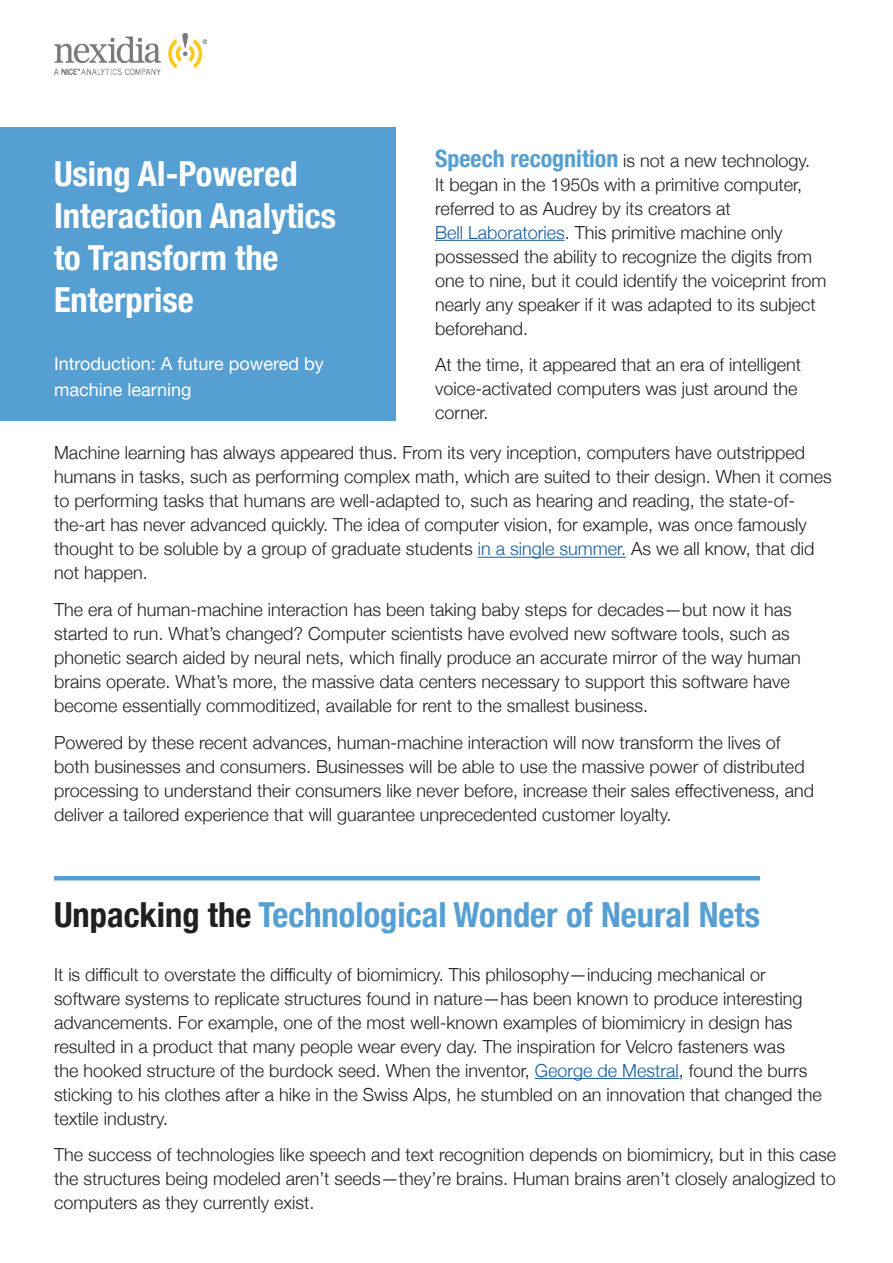
<style>
.page{position:relative;width:893px;height:1263px;background:#fff}
.page>*{position:absolute;margin:0;border:0;box-sizing:border-box;transform-origin:0 0}
.t1{font:700 condensed 34.5px/42px "Helvetica Neue";color:#fff}
.t2{font:700 condensed 34.5px "Helvetica Neue";color:#559fd3}
.t3{font:700 condensed 24px "Helvetica Neue";color:#559fd3}
.t4{font:300 18px/24px "Helvetica Neue";color:#231f20}
.t5{font:18px/25.5px "Helvetica Neue";color:#fff}
.s1{color:#175d9e}
.s2{color:#231f20}
</style>
<div class="page">
<img style="left:54px;top:34px;width:152px;height:40px">
<div style="left:0;top:127px;width:395px;height:294px;background:#559fd3"></div>
<hr style="left:435px;top:240px;width:130px;height:1px;background:#175d9e">
<hr style="left:478px;top:557px;width:148px;height:1px;background:#175d9e">
<hr style="left:535px;top:1078px;width:144px;height:1px;background:#175d9e">
<hr style="left:54px;top:876px;width:706px;height:4px;background:#559fd3">
<h1 class="t1" style="left:54px;top:151px;width:284px">Using AI-Powered<br>Interaction Analytics to Transform the<br>Enterprise</h1>
<p class="t5" style="left:54px;top:352px;width:271px">Introduction A: future powered by machine learning</p>
<h2 class="t3" style="left:435px;top:138px;width:185px">Speech recognition</h2>
<p class="t4" style="left:435px;top:171px;width:393px">It began in the 1950s with a primitive computer, referred to as Audrey by its creators at<br><span class="s1">Bell Laboratories</span>. This primitive machine only possessed the ability to recognize the digits from one to nine, but it could identify the voiceprint from nearly any speaker itif was adapted to its subject beforehand.</p>
<p class="t4" style="left:435px;top:351px;width:368px">At the time it, appeared that an era of intelligent voice-activated computers was just around the corner.</p>
<p class="t4" style="left:623px;top:147px;width:189px">is not a new technology.</p>
<p class="t4" style="left:54px;top:440px;width:779px">Machine learning has always appeared thus. From its very inception, computers have outstripped humans in tasks, such as performing complex math, which are suited to their design. When it comes</p>
<p class="t4" style="left:54px;top:512px;width:754px">the-art has never advanced quickly. The idea of computer vision, for example, was once famously</p>
<p class="t4" style="left:54px;top:488px;width:742px">to performing tasks that humans are well-adapted to, such as hearing and reading, the state-of-</p>
<p class="t4" style="left:54px;top:536px;width:762px">thought to be soluble by a group of graduate students <span class="s1">in a single summer.</span> As we all know, that did not happen.</p>
<p class="t4" style="left:54px;top:596px;width:748px">The era of human-machine interaction has been taking baby steps for decades—but now it has started to run. What s’ changed? Computer scientists have evolved new software tools, such as phonetic search aided by neural nets, which finally produce an accurate mirror of the way human brains operate. What s’ more, the massive data centers necessary to support this software have become essentially commoditized, available for rent to the smallest business.</p>
<p class="t4" style="left:54px;top:729px;width:761px">Powered by these recent advances, human-machine interaction will now transform the lives of both businesses and consumers. Businesses will be able to use the massive power of distributed processing to understand their consumers like never before, increase their sales effectiveness, and deliver a tailored experience that will guarantee unprecedented customer loyalty.</p>
<h1 class="t2" style="left:54px;top:886px;width:708px"><span class="s2">Unpacking the</span> Technological Wonder of Neural Nets</h1>
<p class="t4" style="left:54px;top:961px;width:769px">isIt difficult to overstate the difficulty of biomimicry. This philosophy—inducing mechanical or software systems to replicate structures found in nature—has been known to produce interesting advancements. For example, one of the most well-known examples of biomimicry in design has resulted in a product that many people wear every day. The inspiration for Velcro fasteners was<br>the hooked structure of the burdock seed. When the inventor, <span class="s1">George de Mestral</span>, found the burrs sticking to his clothes after a hike in the Swiss Alps, he stumbled on an innovation that changed the textile industry.</p>
<p class="t4" style="left:54px;top:1141px;width:784px;text-align:justify">The success of technologies like speech and text recognition depends on biomimicry, but in this case the structures being modeled aren t’ seeds—they r e’ brains. Human brains aren t’ closely analogized to computers as they currently exist.</p>
</div>
